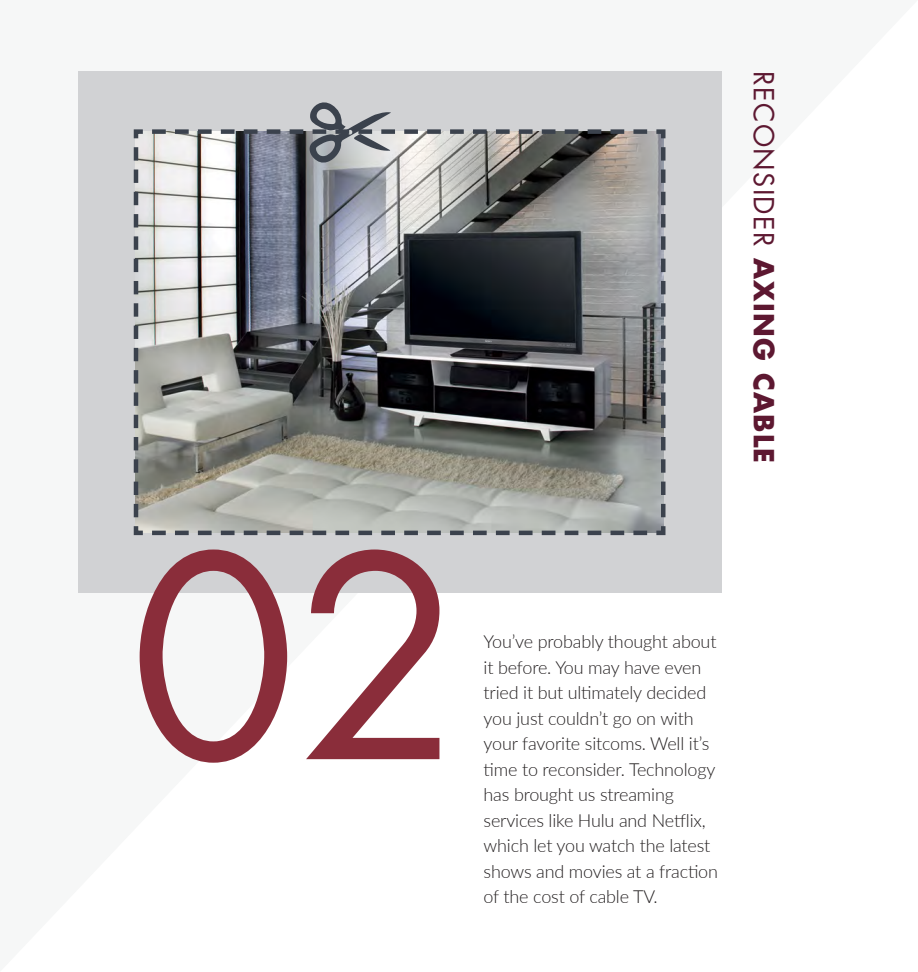
<style>
.page{position:relative;width:918px;height:972px;background:#fff}
.page>*{position:absolute;margin:0;border:0;box-sizing:border-box;transform-origin:0 0}
.t1{font:273.3px "Futura";color:#8a2d3a}
.t2{font:27px "Futura";letter-spacing:.05em;color:#5d1831}
.t3{font:300 18px/25.5px "Lato";letter-spacing:-.01em;color:#231f20}
.s1{font-weight:700}
</style>
<div class="page">
<div style="left:78px;top:71px;width:643px;height:522px;background:#d1d2d4"></div>
<svg style="left:133px;top:129px;width:533px;height:407px;background:#7e8080"></svg>
<svg style="left:147px;top:102px;width:500px;height:62px"></svg>
<p class="t1" style="left:129px;top:484px;width:336px">02</p>
<p class="t2" style="left:781px;top:71px;width:394px;rotate:90deg">RECONSIDER <span class="s1">AXING CABLE</span></p>
<p class="t3" style="left:484px;top:628px;width:236px">You’ve probably thought about it before. You may have even tried it but ultimately decided you just couldn’t go on with your favorite sitcoms. Well it’s time to reconsider. Technology has brought us streaming services like Hulu and Netflix, which let you watch the latest shows and movies at a fraction of the cost of cable TV.</p>
</div>
